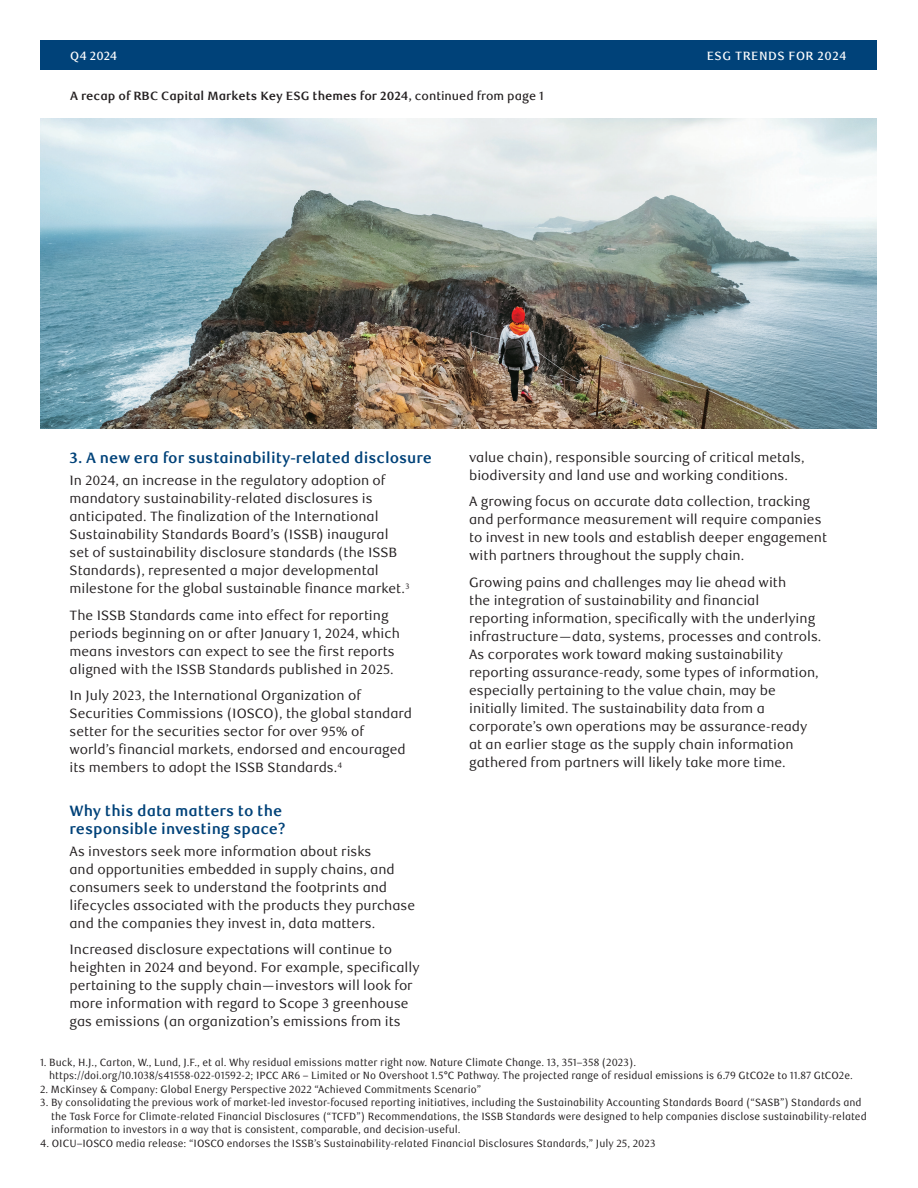
<style>
.page{position:relative;width:918px;height:1188px;background:#fff}
.page>*{position:absolute;margin:0;border:0;box-sizing:border-box;transform-origin:0 0}
.t1{font:700 15px/18px "RBC Text";color:#004279}
.t2{font:13.5px/18px "RBC Text";color:#231f20}
.t3{font:700 12px "RBC Text";color:#231f20}
.t4{font:500 12px "RBC Text";letter-spacing:.04em;color:#fff}
.t5{font:10.5px/13.5px "RBC Text Cond";color:#231f20}
.s1{font-weight:500}
</style>
<div class="page">
<img style="left:40px;top:119px;width:837px;height:309px">
<div style="left:40px;top:40px;width:837px;height:30px;background:#004279"></div>
<p class="t4" style="left:70px;top:48px;width:49px">Q4 2024</p>
<p class="t4" style="left:707px;top:48px;width:141px">ESG TRENDS FOR 2024</p>
<p class="t3" style="left:70px;top:89px;width:475px">A recap of RBC Capital Markets Key ESG themes for 2024, <span class="s1">continued from page 1</span></p>
<p class="t1" style="left:70px;top:449px;width:364px">3. A new era for sustainability-related disclosure</p>
<p class="t2" style="left:70px;top:472px;width:342px">In 2024, an increase in the regulatory adoption of mandatory sustainability-related disclosures is anticipated. The finalization of the International Sustainability Standards Board’s (ISSB) inaugural set of sustainability disclosure standards (the ISSB Standards), represented a major developmental milestone for the global sustainable finance market.<sup>3</sup></p>
<p class="t2" style="left:70px;top:606px;width:332px">The ISSB Standards came into effect for reporting periods beginning on or after January 1, 2024, which means investors can expect to see the first reports aligned with the ISSB Standards published in 2025.</p>
<p class="t2" style="left:70px;top:687px;width:344px">In July 2023, the International Organization of Securities Commissions (IOSCO), the global standard setter for the securities sector for over 95% of world’s financial markets, endorsed and encouraged its members to adopt the ISSB Standards.<sup>4</sup></p>
<p class="t1" style="left:70px;top:802px;width:218px">Why this data matters to the responsible investing space?</p>
<p class="t2" style="left:70px;top:843px;width:347px">As investors seek more information about risks<br>and opportunities embedded in supply chains, and consumers seek to understand the footprints and lifecycles associated with the products they purchase and the companies they invest in, data matters.</p>
<p class="t2" style="left:70px;top:941px;width:352px">Increased disclosure expectations will continue to heighten in 2024 and beyond. For example, specifically pertaining to the supply chain—investors will look for more information with regard to Scope 3 greenhouse gas emissions (an organization’s emissions from its</p>
<p class="t2" style="left:469px;top:448px;width:337px">value chain), responsible sourcing of critical metals, biodiversity and land use and working conditions.</p>
<p class="t2" style="left:469px;top:493px;width:359px">A growing focus on accurate data collection, tracking and performance measurement will require companies to invest in new tools and establish deeper engagement with partners throughout the supply chain.</p>
<p class="t2" style="left:469px;top:573px;width:354px">Growing pains and challenges may lie ahead with<br>the integration of sustainability and financial reporting information, specifically with the underlying infrastructure—data, systems, processes and controls.<br>As corporates work toward making sustainability reporting assurance-ready, some types of information, especially pertaining to the value chain, may be initially limited. The sustainability data from a corporate’s own operations may be assurance-ready at an earlier stage as the supply chain information gathered from partners will likely take more time.</p>
<p class="t5" style="left:49px;top:1056px;width:805px;text-indent:-9px">1. Buck, H.J., Carton, W., Lund, J.F., et al. Why residual emissions matter right now. Nature Climate Change. 13, 351–358 (2023).<br>https://doi.org/10.1038/s41558-022-01592-2; IPCC AR6 – Limited or No Overshoot 1.5°C Pathway. The projected range of residual emissions is 6.79 GtCO2e to 11.87 GtCO2e.</p>
<p class="t5" style="left:40px;top:1083px;width:443px">2. McKinsey &amp; Company: Global Energy Perspective 2022 “Achieved Commitments Scenario”</p>
<p class="t5" style="left:51px;top:1096px;width:817px;text-indent:-11px">3. By consolidating the previous work of market-led investor-focused reporting initiatives, including the Sustainability Accounting Standards Board (“SASB”) Standards and the Task Force for Climate-related Financial Disclosures (“TCFD”) Recommendations, the ISSB Standards were designed to help companies disclose sustainability-related information to investors in a way that is consistent, comparable, and decision-useful.</p>
<p class="t5" style="left:40px;top:1137px;width:617px">4. OICU–IOSCO media release: “IOSCO endorses the ISSB’s Sustainability-related Financial Disclosures Standards,” July 25, 2023</p>
</div>
